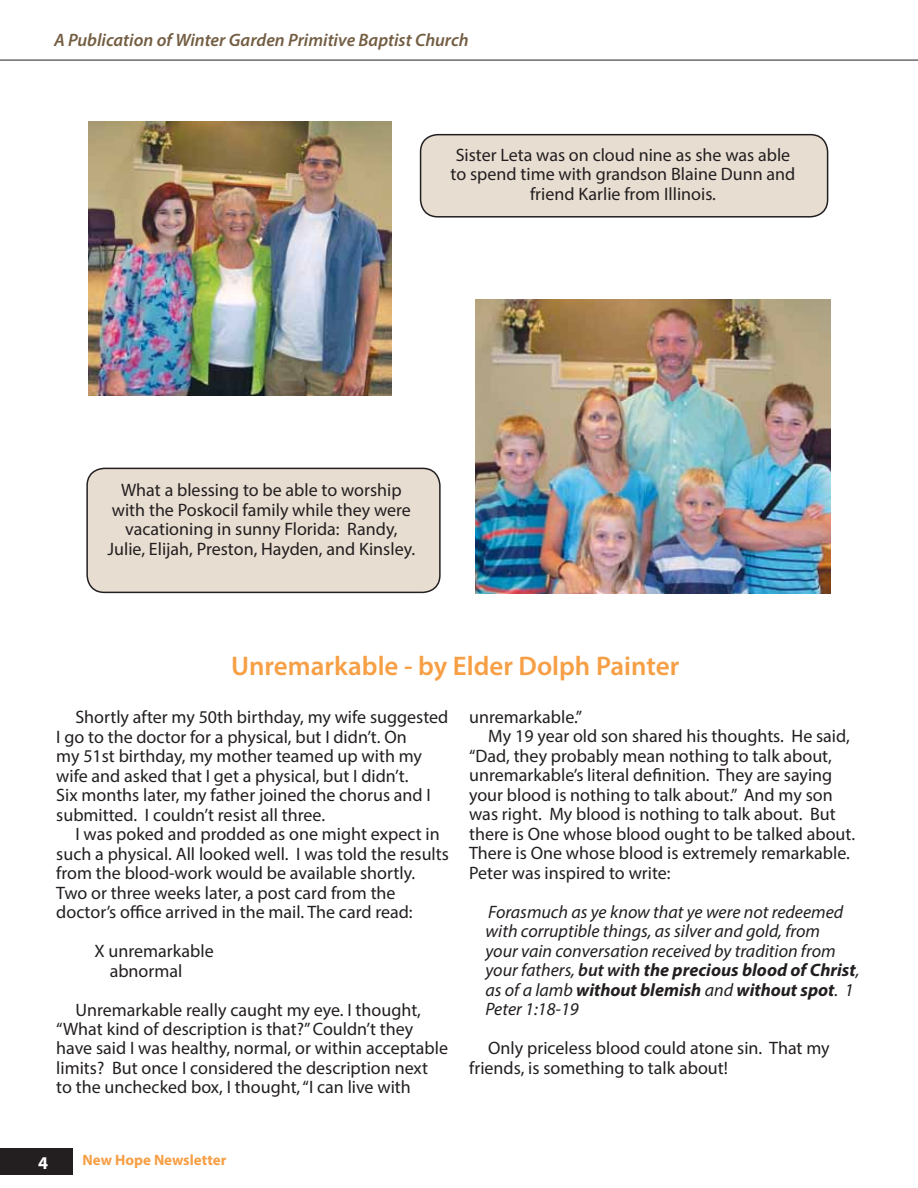
<style>
.page{position:relative;width:918px;height:1188px;background:#fff}
.page>*{position:absolute;margin:0;border:0;box-sizing:border-box;transform-origin:0 0}
.t1{font:600 27px "Myriad Pro";color:#f79f45}
.t2{font:18px/19.5px "Myriad Pro";color:#231f20}
.t3{font:italic 18px/19.5px "Myriad Pro";color:#231f20}
.t4{font:italic 600 18px "Myriad Pro";color:#745e43}
.t5{font:700 18px "Myriad Pro";color:#fff}
.t6{font:700 15px "Myriad Pro";color:#f79f45}
.s1{font-weight:600}
.s2{font-weight:700}
</style>
<div class="page">
<svg style="left:0;top:59px;width:918px;height:1px"></svg>
<div style="left:421px;top:135px;width:407px;height:82px;background:#e7ddd1;border-radius:17px"></div>
<div style="left:420px;top:134px;width:408px;height:84px;border:2px solid #231f20;border-radius:17px"></div>
<div style="left:87px;top:468px;width:353px;height:124px;background:#e7ddd1;border-radius:17px"></div>
<div style="left:86px;top:468px;width:355px;height:125px;border:2px solid #231f20;border-radius:17px"></div>
<img style="left:89px;top:122px;width:302px;height:273px">
<img style="left:475px;top:299px;width:356px;height:294px">
<div style="left:0;top:1148px;width:72px;height:27px;background:#231f20"></div>
<p class="t4" style="left:54px;top:29px;width:416px">A Publication of Winter Garden Primitive Baptist Church</p>
<p class="t2" style="left:451px;top:144px;width:346px;text-align:center">Sister Leta was on cloud nine as she was able to spend time with grandson Blaine Dunn and friend Karlie from Illinois.</p>
<p class="t2" style="left:108px;top:480px;width:309px;text-align:center">What a blessing to be able to worship with the Poskocil family while they were vacationing in sunny Florida: Randy, Julie, Elijah, Preston, Hayden, and Kinsley.</p>
<h1 class="t1" style="left:231px;top:649px;width:450px">Unremarkable - by Elder Dolph Painter</h1>
<p class="t2" style="left:56px;top:707px;width:394px;text-indent:19px">Shortly after my 50th birthday, my wife suggested I go to the doctor for a physical, but I didn’t. On<br>my 51st birthday, my mother teamed up with my wife and asked that I get a physical, but I didn’t.<br>Six months later, my father joined the chorus and I submitted. I couldn’t resist all three.</p>
<p class="t2" style="left:56px;top:824px;width:394px;text-indent:19px">I was poked and prodded as one might expect in such a physical. All looked well. I was told the results from the blood-work would be available shortly.<br>Two or three weeks later, a post card from the doctor’s office arrived in the mail. The card read:</p>
<p class="t2" style="left:110px;top:941px;width:106px;text-indent:-15px">X unremarkable abnormal</p>
<p class="t2" style="left:56px;top:999px;width:393px;text-indent:19px">Unremarkable really caught my eye. I thought, “What kind of description is that?” Couldn’t they have said I was healthy, normal, or within acceptable limits? But once I considered the description next to the unchecked box, I thought, “I can live with</p>
<p class="t2" style="left:469px;top:707px;width:115px">unremarkable.”</p>
<p class="t2" style="left:488px;top:726px;width:363px">My 19 year old son shared his thoughts. He said,</p>
<p class="t2" style="left:469px;top:746px;width:364px">“Dad, they probably mean nothing to talk about,</p>
<p class="t2" style="left:469px;top:765px;width:365px">unremarkable’s literal definition. They are saying</p>
<p class="t2" style="left:469px;top:785px;width:365px">your blood is nothing to talk about.” And my son</p>
<p class="t2" style="left:469px;top:804px;width:368px">was right. My blood is nothing to talk about. But</p>
<p class="t2" style="left:469px;top:824px;width:388px">there is One whose blood ought to be talked about.</p>
<p class="t2" style="left:469px;top:843px;width:382px">There is One whose blood is extremely remarkable.</p>
<p class="t2" style="left:469px;top:863px;width:203px">Peter was inspired to write:</p>
<p class="t3" style="left:486px;top:902px;width:375px">Forasmuch as ye know that ye were not redeemed with corruptible things, as silver and gold, from<br>your vain conversation received by tradition from your fathers, <span class="s1">but with</span> <span class="s2">the precious blood of Christ</span>, as of a lamb <span class="s2">without blemish</span> and <span class="s2">without spot</span>. 1<br>Peter 1:18-19</p>
<p class="t2" style="left:469px;top:1038px;width:362px;text-indent:19px">Only priceless blood could atone sin. That my friends, is something to talk about!</p>
<p class="t5" style="left:38px;top:1151px;width:11px">4</p>
<p class="t6" style="left:83px;top:1150px;width:145px">New Hope Newsletter</p>
</div>
